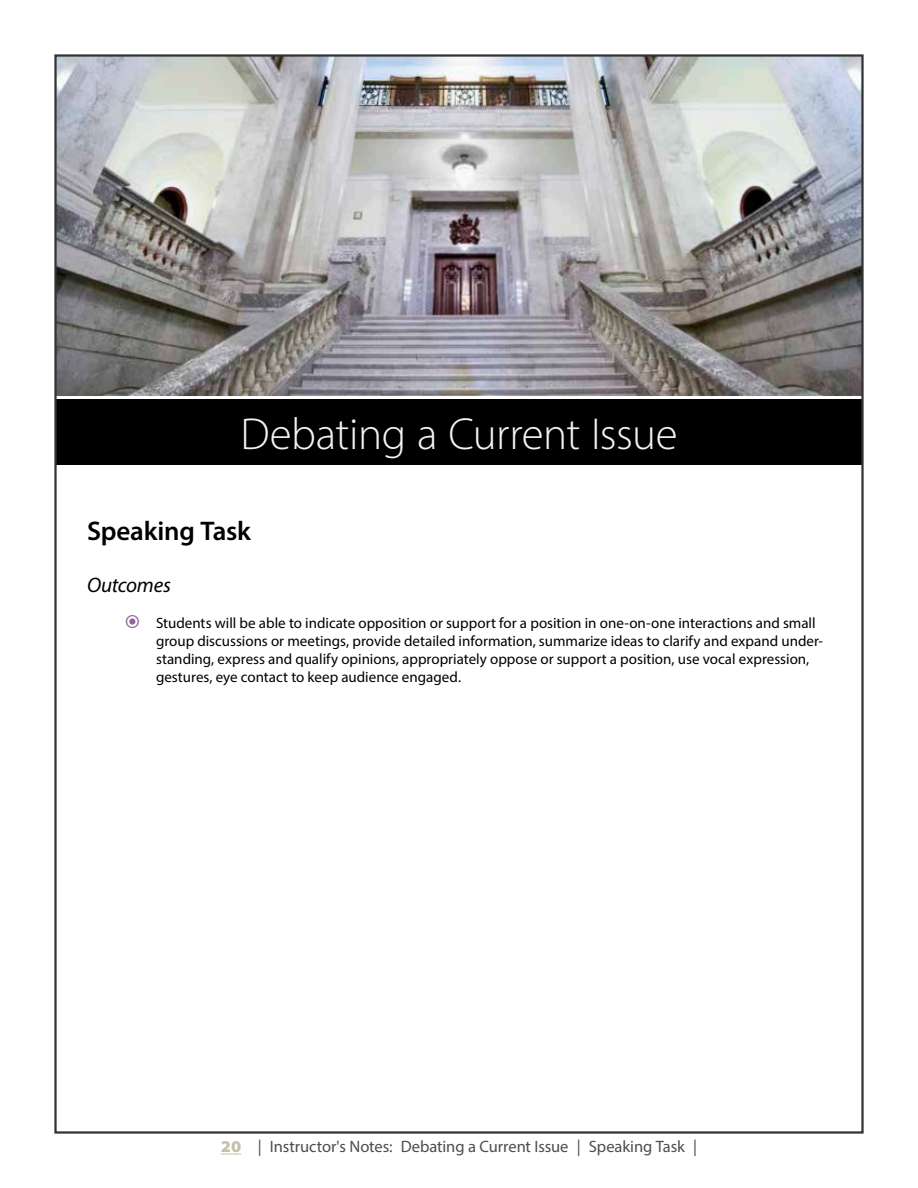
<style>
.page{position:relative;width:918px;height:1188px;background:#fff}
.page>*{position:absolute;margin:0;border:0;box-sizing:border-box;transform-origin:0 0}
.t1{font:300 45px "Myriad Pro";letter-spacing:-.01em;color:#f2f2f2}
.t2{font:600 27px "Myriad Pro";letter-spacing:-.01em;color:#000}
.t3{font:italic 21px "Myriad Pro";letter-spacing:-.01em;color:#000}
.t4{font:16.5px "Myriad Pro";letter-spacing:-.005em;color:#4d4d4d}
.t5{font:15px/18px "Myriad Pro";color:#000}
.s1{font-weight:900;font-stretch:semi-expanded;color:#c3c2a8}
</style>
<div class="page">
<svg style="left:221px;top:1154px;width:20px;height:1px"></svg>
<img style="left:57px;top:57px;width:804px;height:339px">
<div style="left:56px;top:399px;width:806px;height:66px;background:#000"></div>
<h1 class="t1" style="left:240px;top:407px;width:439px">Debating a Current Issue</h1>
<h2 class="t2" style="left:87px;top:513px;width:165px">Speaking Task</h2>
<h3 class="t3" style="left:87px;top:572px;width:85px">Outcomes</h3>
<p class="t5" style="left:156px;top:614px;width:669px">Students will be able to indicate opposition or support for a position in one-on-one interactions and small group discussions or meetings, provide detailed information, summarize ideas to clarify and expand under&shy;standing, express and qualify opinions, appropriately oppose or support a position, use vocal expression, gestures, eye contact to keep audience engaged.</p>
<p class="t4" style="left:221px;top:1137px;width:478px"><span class="s1">20</span> | Instructor's Notes: Debating a Current Issue | Speaking Task |</p>
</div>
